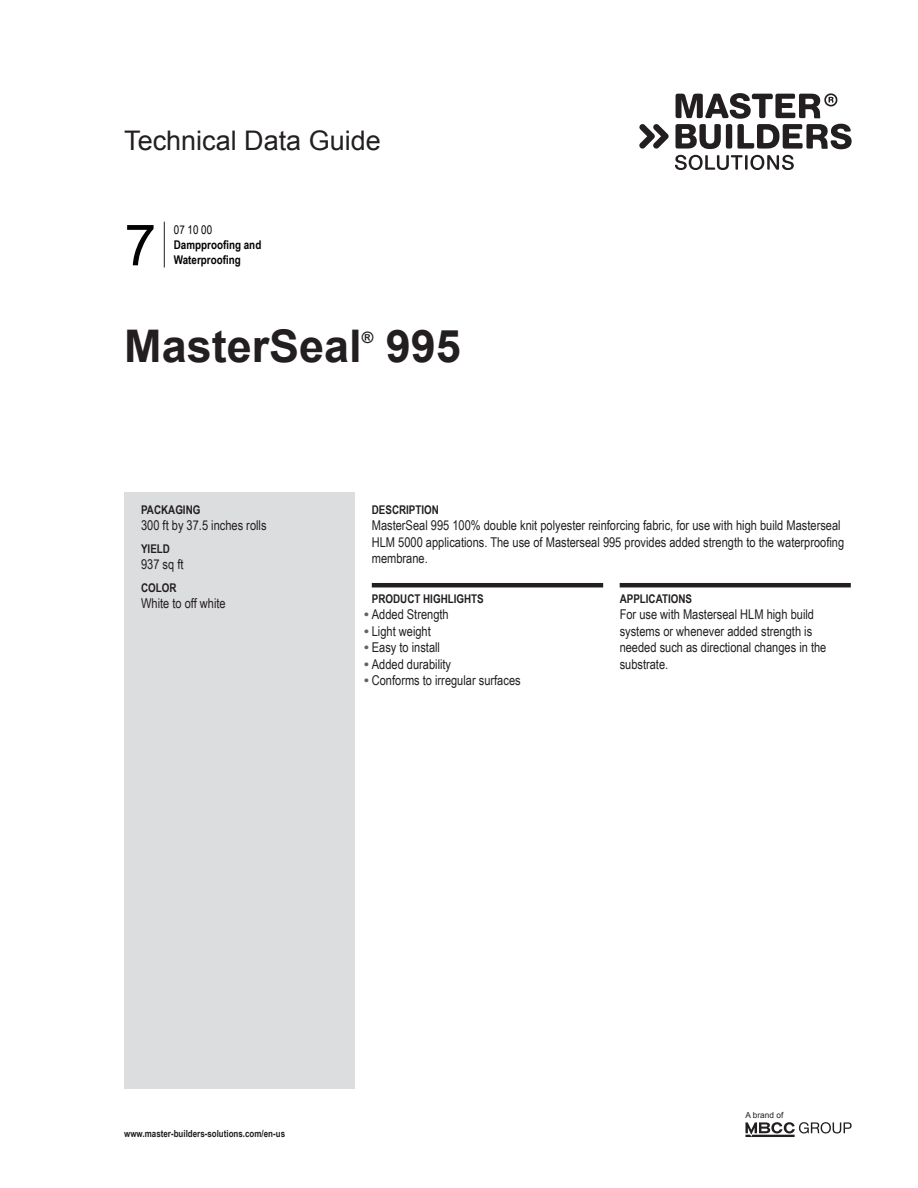
<style>
.page{position:relative;width:918px;height:1188px;background:#fff}
.page>*{position:absolute;margin:0;border:0;box-sizing:border-box;transform-origin:0 0}
.t1{font:57px "Arial";color:#040503}
.t2{font:700 45px "Arial";color:#231f20}
.t3{font:27px "Arial";color:#231f20}
.t4{font:700 15.75px "Arial";color:#231f20}
.t5{font:13.5px/16.5px "Arial Narrow";color:#231f20}
.t6{font:700 12px "Arial Narrow";color:#231f20}
.t7{font:700 12px "Arial Narrow";color:#040503}
.t8{font:12px "Arial Narrow";color:#040503}
.t9{font:700 9.75px "Arial Narrow";color:#231f20}
.t10{font:8.25px "Arial";color:#231f20}
.s1{font-family:"Arial";font-weight:700;color:#636366}
</style>
<div class="page">
<svg style="left:675px;top:155px;width:119px;height:15px"></svg>
<svg style="left:639px;top:124px;width:30px;height:25px"></svg>
<svg style="left:676px;top:93px;width:176px;height:56px"></svg>
<svg style="left:745px;top:1122px;width:107px;height:15px"></svg>
<hr style="left:164px;top:222px;width:1px;height:45px;background:#231f20">
<div style="left:125px;top:492px;width:230px;height:597px;background:#dcdddf"></div>
<hr style="left:372px;top:583px;width:231px;height:4px;background:#231f20">
<hr style="left:620px;top:583px;width:231px;height:4px;background:#231f20">
<h3 class="t3" style="left:124px;top:122px;width:258px">Technical Data Guide</h3>
<h1 class="t1" style="left:124px;top:208px;width:33px">7</h1>
<p class="t8" style="left:174px;top:221px;width:40px">07 10 00</p>
<p class="t7" style="left:174px;top:238px;width:89px">Dampproofing and</p>
<p class="t7" style="left:174px;top:253px;width:68px">Waterproofing</p>
<h2 class="t2" style="left:124px;top:316px;width:239px">MasterSeal</h2>
<p class="t4" style="left:362px;top:327px;width:13px">®</p>
<h2 class="t2" style="left:386px;top:316px;width:77px">995</h2>
<p class="t6" style="left:141px;top:503px;width:61px">PACKAGING</p>
<p class="t5" style="left:141px;top:517px;width:127px">300 ft by 37.5 inches rolls</p>
<p class="t6" style="left:141px;top:542px;width:30px">YIELD</p>
<p class="t5" style="left:141px;top:556px;width:44px">937 sq ft</p>
<p class="t6" style="left:141px;top:581px;width:37px">COLOR</p>
<p class="t5" style="left:141px;top:595px;width:86px">White to off white</p>
<p class="t6" style="left:372px;top:503px;width:69px">DESCRIPTION</p>
<p class="t5" style="left:372px;top:517px;width:474px">MasterSeal 995 100% double knit polyester reinforcing fabric, for use with high build Masterseal<br>HLM 5000 applications. The use of Masterseal 995 provides added strength to the waterproofing membrane.</p>
<p class="t6" style="left:372px;top:592px;width:114px">PRODUCT HIGHLIGHTS</p>
<p class="t5" style="left:364px;top:606px;width:86px"><span class="s1">•</span> Added Strength</p>
<p class="t5" style="left:364px;top:622px;width:68px"><span class="s1">•</span> Light weight</p>
<p class="t5" style="left:364px;top:639px;width:78px"><span class="s1">•</span> Easy to install</p>
<p class="t5" style="left:364px;top:655px;width:89px"><span class="s1">•</span> Added durability</p>
<p class="t5" style="left:364px;top:672px;width:158px"><span class="s1">•</span> Conforms to irregular surfaces</p>
<p class="t6" style="left:620px;top:592px;width:74px">APPLICATIONS</p>
<p class="t5" style="left:620px;top:606px;width:208px">For use with Masterseal HLM high build systems or whenever added strength is needed such as directional changes in the substrate.</p>
<p class="t9" style="left:124px;top:1128px;width:162px">www.master-builders-solutions.com/en-us</p>
<p class="t10" style="left:745px;top:1110px;width:39px">A brand of</p>
</div>
